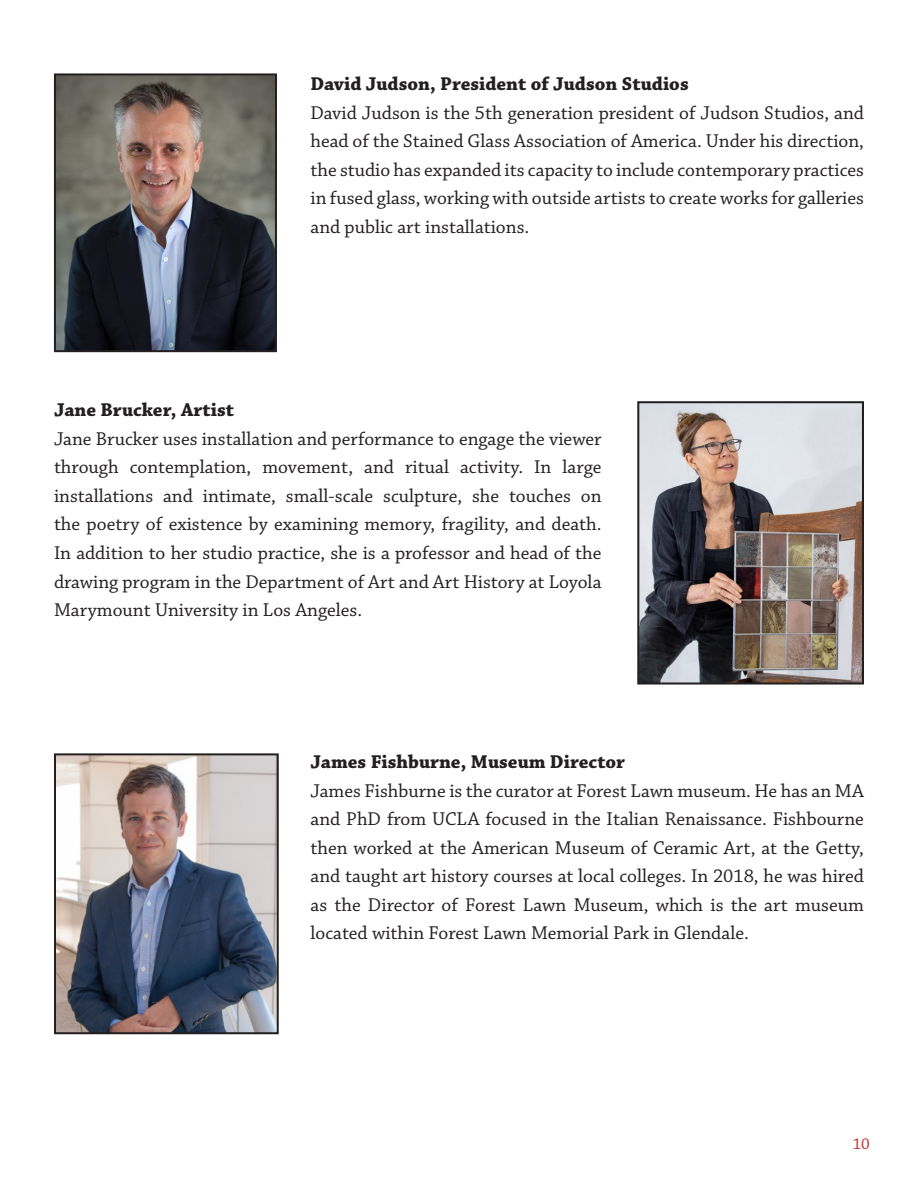
<style>
.page{position:relative;width:918px;height:1182px;background:#fff}
.page>*{position:absolute;margin:0;border:0;box-sizing:border-box;transform-origin:0 0}
.t1{font:19.5px/28.5px "Chaparral Pro";color:#231f20;text-align:justify}
.t2{font:700 19.5px "Chaparral Pro";color:#231f20}
.t3{font:16.5px "Chaparral Pro";color:#c12728}
</style>
<div class="page">
<img style="left:57px;top:76px;width:217px;height:273px">
<div style="left:54px;top:73px;width:223px;height:279px;border:2px solid #231f20"></div>
<img style="left:640px;top:404px;width:221px;height:277px">
<div style="left:637px;top:401px;width:227px;height:283px;border:2px solid #231f20"></div>
<img style="left:57px;top:756px;width:219px;height:275px">
<div style="left:54px;top:753px;width:225px;height:281px;border:2px solid #231f20"></div>
<p class="t2" style="left:310px;top:72px;width:380px">David Judson, President of Judson Studios</p>
<p class="t1" style="left:310px;top:99px;width:555px">David Judson is the 5th generation president of Judson Studios, and head of the Stained Glass Association of America. Under his direction, the studio has expanded its capacity to include contemporary practices in fused glass, working with outside artists to create works for galleries and public art installations.</p>
<p class="t2" style="left:54px;top:399px;width:182px">Jane Brucker, Artist</p>
<p class="t1" style="left:54px;top:425px;width:549px">Jane Brucker uses installation and performance to engage the viewer through contemplation, movement, and ritual activity. In large installations and intimate, small-scale sculpture, she touches on the poetry of existence by examining memory, fragility, and death.<br>In addition to her studio practice, she is a professor and head of the drawing program in the Department of Art and Art History at Loyola Marymount University in Los Angeles.</p>
<p class="t2" style="left:310px;top:750px;width:316px">James Fishburne, Museum Director</p>
<p class="t1" style="left:310px;top:776px;width:555px">James Fishburne is the curator at Forest Lawn museum. He has an MA and PhD from UCLA focused in the Italian Renaissance. Fishbourne then worked at the American Museum of Ceramic Art, at the Getty, and taught art history courses at local colleges. In 2018, he was hired as the Director of Forest Lawn Museum, which is the art museum located within Forest Lawn Memorial Park in Glendale.</p>
<p class="t3" style="left:853px;top:1134px;width:18px">10</p>
</div>
